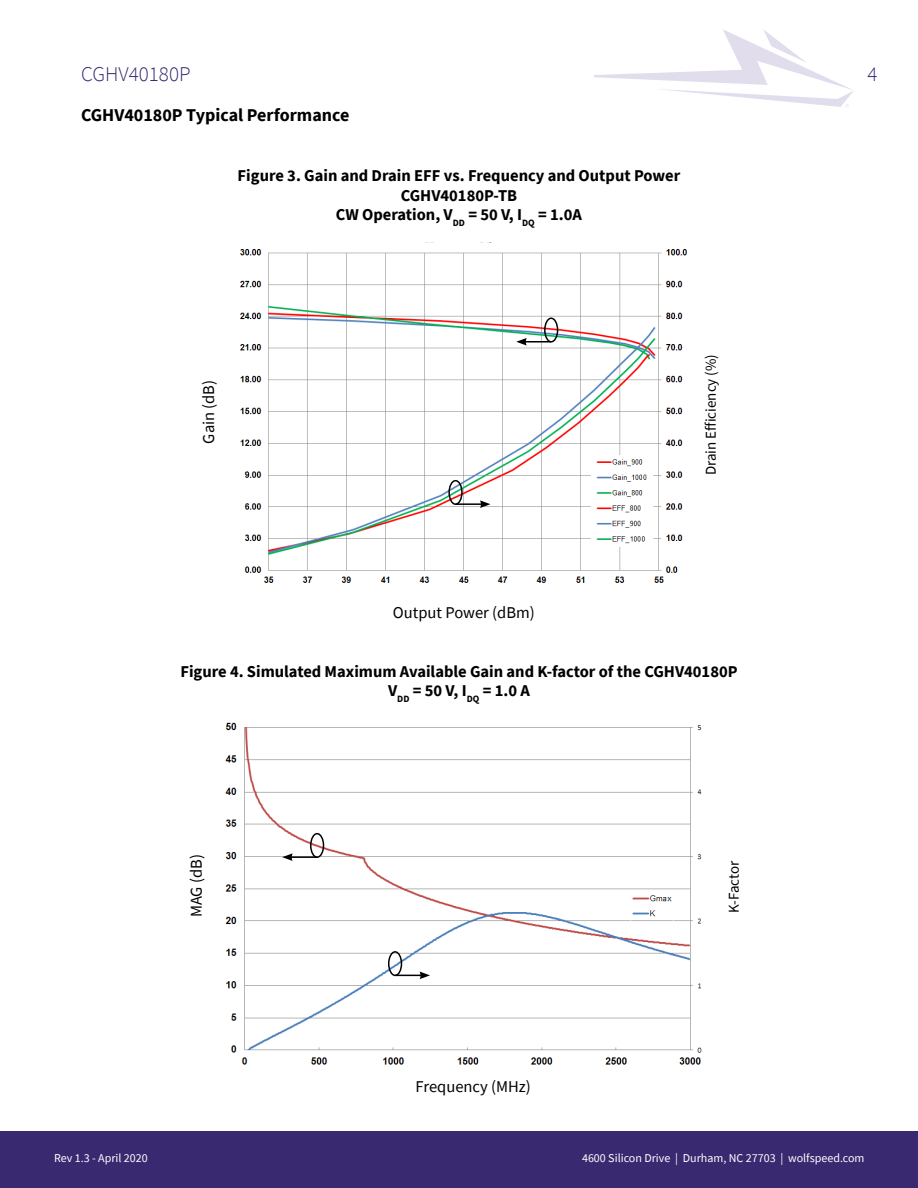
<style>
.page{position:relative;width:918px;height:1188px;background:#fff}
.page>*{position:absolute;margin:0;border:0;box-sizing:border-box;transform-origin:0 0}
.t1{font:300 21px "Source Sans Pro";color:#382970}
.t2{font:700 18px "Source Sans Pro";color:#000}
.t3{font:700 16.5px/19.8px "Source Sans Pro";color:#000;text-align:center}
.t4{font:16.5px "Source Sans Pro";color:#000}
.t5{font:15px "Source Sans Pro";color:#000}
.t6{font:12px "Source Sans Pro";color:#fff}
</style>
<div class="page">
<svg style="left:594px;top:29px;width:259px;height:78px"></svg>
<div style="left:0;top:1131px;width:918px;height:57px;background:#382970"></div>
<img style="left:240px;top:249px;width:447px;height:334px">
<img style="left:225px;top:722px;width:477px;height:343px">
<div style="left:310px;top:833px;width:14px;height:25px;border:2px solid #000;border-radius:50%"></div>
<hr style="left:290px;top:856px;width:27px;height:2px;background:#000">
<svg style="left:282px;top:853px;width:11px;height:8px"></svg>
<div style="left:544px;top:318px;width:14px;height:25px;border:2px solid #000;border-radius:50%"></div>
<hr style="left:524px;top:341px;width:27px;height:2px;background:#000">
<svg style="left:516px;top:338px;width:11px;height:8px"></svg>
<div style="left:388px;top:951px;width:14px;height:25px;border:2px solid #000;border-radius:50%"></div>
<svg style="left:395px;top:972px;width:35px;height:7px"></svg>
<div style="left:448px;top:480px;width:15px;height:25px;border:2px solid #000;border-radius:50%"></div>
<hr style="left:456px;top:503px;width:26px;height:2px;background:#000">
<svg style="left:480px;top:500px;width:10px;height:8px"></svg>
<p class="t1" style="left:81px;top:61px;width:111px">CGHV40180P</p>
<p class="t1" style="left:867px;top:66px;width:12px">4</p>
<p class="t2" style="left:81px;top:103px;width:270px">CGHV40180P Typical Performance</p>
<p class="t3" style="left:238px;top:167px;width:444px">Figure 3. Gain and Drain EFF vs. Frequency and Output Power<br>CGHV40180P-TB<br>CW Operation, V<sub>DD</sub> = 50 V, I<sub>DQ</sub> = 1.0A</p>
<p class="t4" style="left:198px;top:444px;width:65px;rotate:-90deg">Gain (dB)</p>
<p class="t5" style="left:701px;top:475px;width:123px;rotate:-90deg">Drain E昀昀iciency (%)</p>
<p class="t4" style="left:393px;top:602px;width:143px">Output Power (dBm)</p>
<p class="t3" style="left:180px;top:661px;width:559px">Figure 4. Simulated Maximum Available Gain and K-factor of the CGHV40180P<br>V<sub>DD</sub> = 50 V, I<sub>DQ</sub> = 1.0 A</p>
<p class="t4" style="left:186px;top:917px;width:65px;rotate:-90deg">MAG (dB)</p>
<p class="t5" style="left:724px;top:913px;width:54px;rotate:-90deg">K-Factor</p>
<p class="t4" style="left:416px;top:1076px;width:117px">Frequency (MHz)</p>
<p class="t6" style="left:54px;top:1153px;width:95px">Rev 1.3 - April 2020</p>
<p class="t6" style="left:582px;top:1153px;width:284px">4600 Silicon Drive | Durham, NC 27703 | wolfspeed.com</p>
</div>
